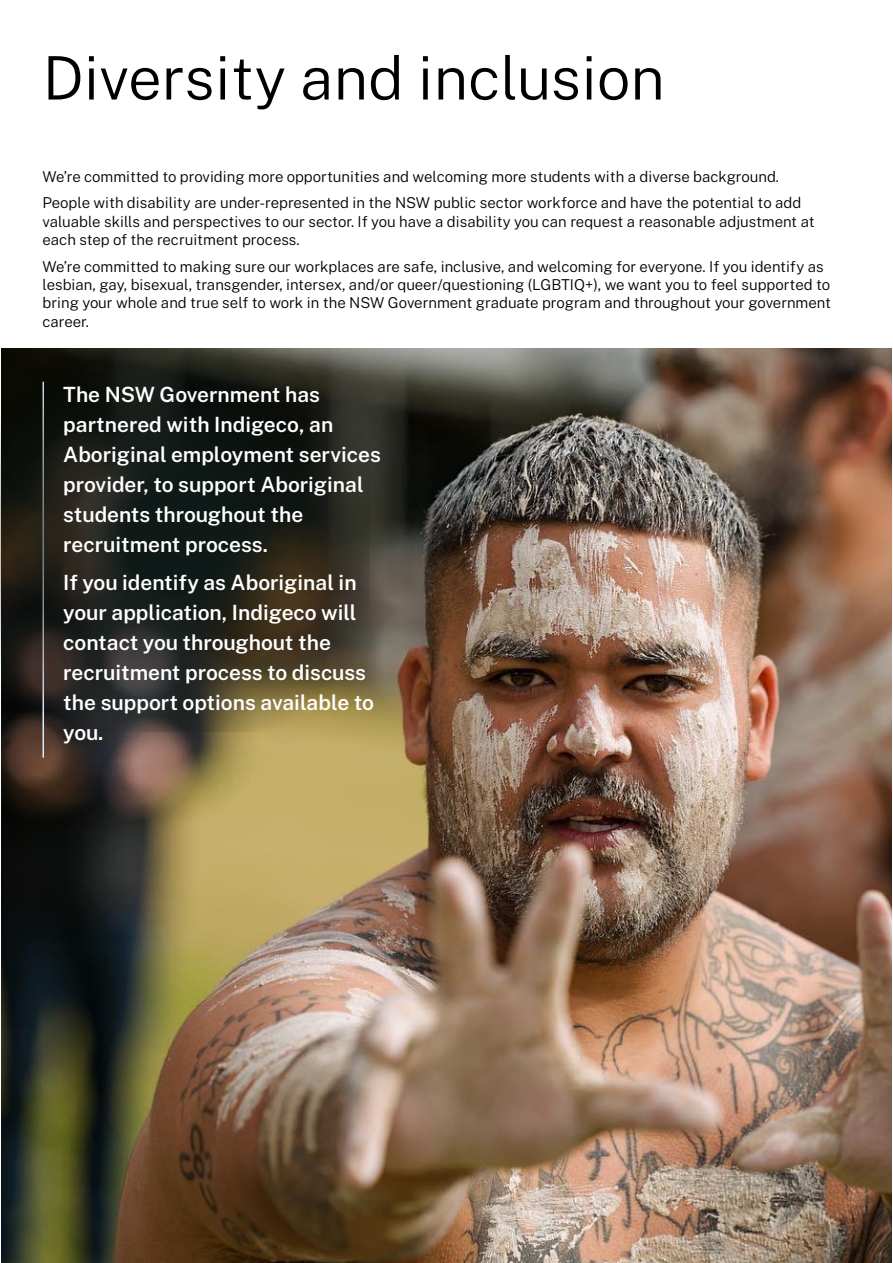
<style>
.page{position:relative;width:893px;height:1263px;background:#fff}
.page>*{position:absolute;margin:0;border:0;box-sizing:border-box;transform-origin:0 0}
.Heading_1{font:300 60px "Public Sans";color:#000}
.Body{font:600 21px/30px "Public Sans";color:#fff}
.Body-2{font:300 15px/18.3px "Public Sans";color:#000}
</style>
<div class="page">
<img style="left:1px;top:349px;width:891px;height:914px">
<hr style="left:43px;top:382px;width:1px;height:376px;background:#d9ebf9">
<svg style="left:0;top:349px;width:370px;height:382px;background:#2a2a21"></svg>
<p class="Heading_1" style="left:43px;top:34px;width:624px">Diversity and inclusion</p>
<p class="Body-2" style="left:43px;top:166px;width:738px">We’re committed to providing more opportunities and welcoming more students with a diverse background.</p>
<p class="Body-2" style="left:43px;top:193px;width:774px">People with disability are under-represented in the NSW public sector workforce and have the potential to add valuable skills and perspectives to our sector. If you have a disability you can request a reasonable adjustment at each step of the recruitment process.</p>
<p class="Body-2" style="left:43px;top:256px;width:790px">We’re committed to making sure our workplaces are safe, inclusive, and welcoming for everyone. If you identify as lesbian, gay, bisexual, transgender, intersex, and/or queer/questioning (LGBTIQ+), we want you to feel supported to bring your whole and true self to work in the NSW Government graduate program and throughout your government career.</p>
<p class="Body" style="left:63px;top:378px;width:319px">The NSW Government has partnered with Indigeco, an<br>Aboriginal employment services provider, to support Aboriginal students throughout the recruitment process.</p>
<p class="Body" style="left:63px;top:566px;width:312px">If you identify as Aboriginal in your application, Indigeco will contact you throughout the recruitment process to discuss the support options available to you.</p>
</div>
